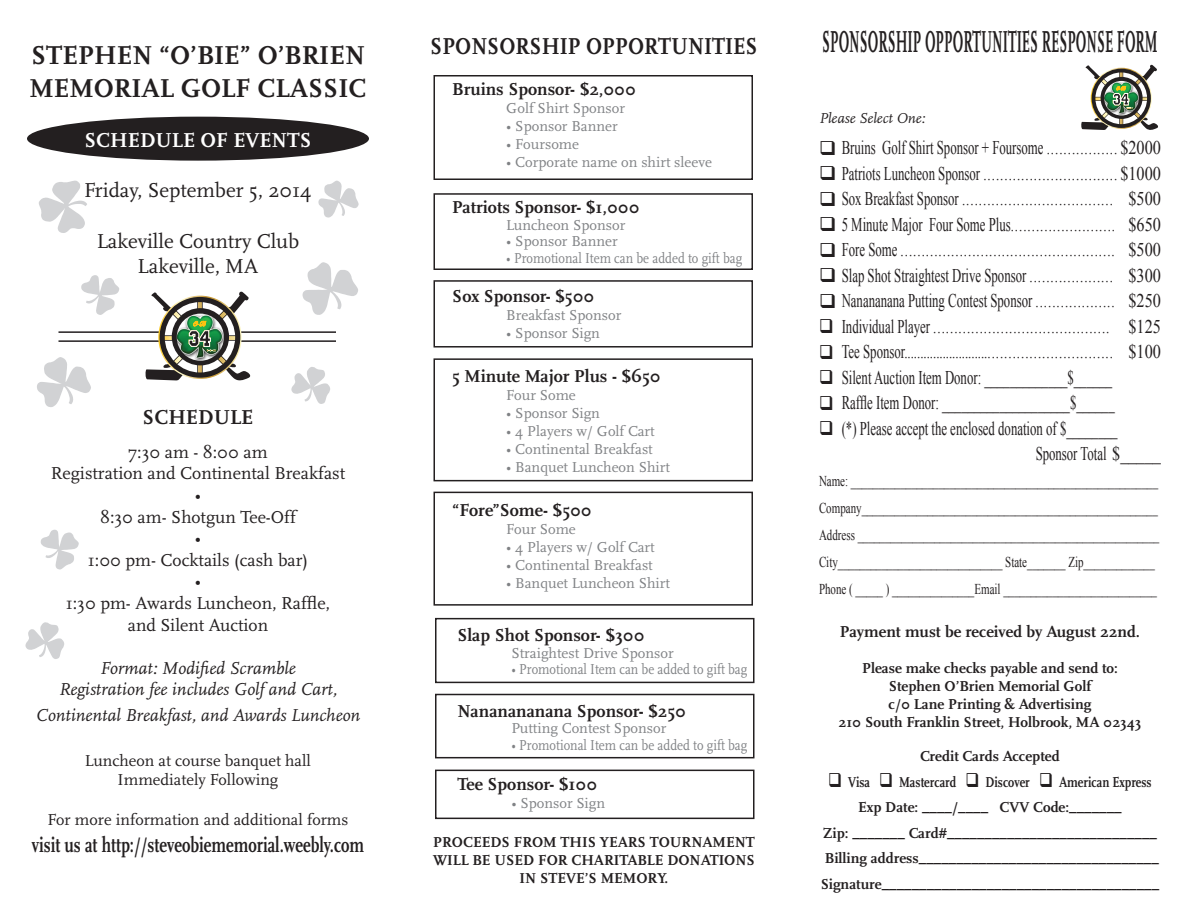
<style>
.page{position:relative;width:1188px;height:918px;background:#fff}
.page>*{position:absolute;margin:0;border:0;box-sizing:border-box;transform-origin:0 0}
.t1{font:700 31.65px "Scala";color:#231f20;scale:.45 1}
.t2{font:700 27px/32.4px "Scala";color:#231f20}
.t3{font:700 24px "Scala";color:#231f20;scale:.9 1}
.t4{font:700 21.9px "Scala";color:#231f20;scale:.75 1}
.t5{font:21px/25.2px "Scala";color:#231f20;text-align:center}
.t6{font:700 21px "Scala";color:#fff}
.t7{font:700 21px "Scala";color:#231f20}
.t8{font:19.35px/25.5px "Times New Roman";color:#231f20;scale:.66 1}
.t9{font:19.35px/25.5px "Times New Roman";color:#231f20;text-align:justify;scale:.84 1}
.t10{font:700 18px "Scala";color:#231f20}
.t11{font:18px/21.6px "Scala";color:#231f20;text-align:center}
.t12{font:italic 18px/21.6px "Scala";color:#231f20;text-align:center}
.t13{font:16.5px/19.8px "Scala";color:#231f20;text-align:center}
.t14{font:700 16.5px "Scala";color:#231f20}
.t15{font:15px "Scala";color:#808285}
.t16{font:15px/27px "Times New Roman";color:#231f20;scale:.73 1}
.t17{font:700 15px/18px "Scala";color:#231f20}
.t18{font:700 15px/25.5px "Scala";color:#231f20;text-align:center;scale:.81 1}
.t19{font:15px "Scala";color:#808285;scale:.86 1}
.t20{font:italic 15px "Scala";color:#231f20}
</style>
<div class="page">
<div style="left:27px;top:117px;width:342px;height:44px;background:#231f20;border-radius:50%"></div>
<div style="left:434px;top:75px;width:319px;height:105px;border:2px solid #231f20"></div>
<hr style="left:58px;top:331px;width:278px;height:2px;background:#231f20">
<hr style="left:58px;top:340px;width:278px;height:2px;background:#231f20">
<svg style="left:291px;top:367px;width:39px;height:37px"></svg>
<svg style="left:37px;top:357px;width:54px;height:50px"></svg>
<svg style="left:39px;top:180px;width:48px;height:53px"></svg>
<svg style="left:318px;top:180px;width:41px;height:38px"></svg>
<svg style="left:81px;top:275px;width:38px;height:40px"></svg>
<svg style="left:303px;top:262px;width:55px;height:53px"></svg>
<svg style="left:41px;top:530px;width:38px;height:40px"></svg>
<svg style="left:25px;top:622px;width:39px;height:37px"></svg>
<div style="left:434px;top:193px;width:319px;height:77px;border:2px solid #231f20"></div>
<div style="left:434px;top:280px;width:319px;height:68px;border:2px solid #231f20"></div>
<div style="left:434px;top:358px;width:319px;height:123px;border:2px solid #231f20"></div>
<div style="left:434px;top:492px;width:319px;height:114px;border:2px solid #231f20"></div>
<div style="left:435px;top:618px;width:319px;height:65px;border:2px solid #231f20"></div>
<div style="left:435px;top:694px;width:319px;height:64px;border:2px solid #231f20"></div>
<div style="left:435px;top:770px;width:319px;height:49px;border:2px solid #231f20"></div>
<img style="left:1081px;top:64px;width:77px;height:66px">
<svg style="left:145px;top:291px;width:108px;height:90px"></svg>
<h2 class="t2" style="left:30px;top:39px;width:337px">Stephen “O’Bie” O’Brien<br>Memo</h2>
<h2 class="t2" style="left:114px;top:72px;width:192px">rial Go lf Classic</h2>
<p class="t6" style="left:84px;top:128px;width:59px">Schedu</p>
<p class="t6" style="left:172px;top:128px;width:138px">le of Events</p>
<p class="t5" style="left:84px;top:178px;width:229px">Friday, September 5, 2014</p>
<p class="t5" style="left:97px;top:229px;width:204px">Lakeville Country Club<br>Lakeville, MA</p>
<p class="t7" style="left:143px;top:405px;width:59px">Schedu</p>
<p class="t7" style="left:230px;top:405px;width:22px">le</p>
<p class="t11" style="left:51px;top:442px;width:296px">7:30 am - 8:00 am<br>Registration and Continental Breakfast •<br>8:30 am- Shotgun Tee-Off<br>•<br>1:00 pm- Cocktails (cash bar)<br>•<br>1:30 pm- Awards Luncheon, Raffle, and Silent Auction</p>
<p class="t12" style="left:59px;top:658px;width:280px">Format: Modified Scramble<br>Registration fee includes Golf and Cart,</p>
<p class="t12" style="left:36px;top:705px;width:326px">Continental Breakfast, and Awards Luncheon</p>
<p class="t13" style="left:85px;top:751px;width:228px">Luncheon at course banquet hall<br>Immediately Following</p>
<p class="t13" style="left:48px;top:810px;width:302px">For more information and additional forms</p>
<p class="t4" style="left:32px;top:832px;width:445px">visit us at http://steveobiememorial.weebly.com</p>
<p class="t3" style="left:430px;top:32px;width:340px">SPONSORSHIP opportunities</p>
<p class="t10" style="left:452px;top:79px;width:185px">Bruins Sponsor- $2,000</p>
<p class="t15" style="left:506px;top:100px;width:120px">Golf Shirt Sponsor</p>
<p class="t15" style="left:506px;top:118px;width:113px">• Sponsor Banner</p>
<p class="t15" style="left:506px;top:136px;width:74px">• Foursome</p>
<p class="t15" style="left:506px;top:154px;width:207px">• Corporate name on shirt sleeve</p>
<p class="t10" style="left:452px;top:197px;width:189px">Patriots Sponsor- $1,000</p>
<p class="t15" style="left:506px;top:217px;width:121px">Luncheon Sponsor</p>
<p class="t15" style="left:506px;top:233px;width:113px">• Sponsor Banner</p>
<p class="t19" style="left:506px;top:250px;width:276px">• Promotional Item can be added to gift bag</p>
<p class="t10" style="left:452px;top:286px;width:144px">Sox Sponsor- $500</p>
<p class="t15" style="left:506px;top:307px;width:117px">Breakfast Sponsor</p>
<p class="t15" style="left:506px;top:325px;width:95px">• Sponsor Sign</p>
<p class="t10" style="left:452px;top:366px;width:210px">5 Minute Major Plus - $650</p>
<p class="t15" style="left:506px;top:387px;width:71px">Four Some</p>
<p class="t15" style="left:506px;top:405px;width:95px">• Sponsor Sign</p>
<p class="t15" style="left:506px;top:423px;width:150px">• 4 Players w/ Golf Cart</p>
<p class="t15" style="left:506px;top:441px;width:148px">• Continental Breakfast</p>
<p class="t15" style="left:506px;top:459px;width:165px">• Banquet Luncheon Shirt</p>
<p class="t10" style="left:452px;top:500px;width:141px">“Fore”Some- $500</p>
<p class="t15" style="left:506px;top:521px;width:71px">Four Some</p>
<p class="t15" style="left:506px;top:539px;width:150px">• 4 Players w/ Golf Cart</p>
<p class="t15" style="left:506px;top:557px;width:148px">• Continental Breakfast</p>
<p class="t15" style="left:506px;top:575px;width:165px">• Banquet Luncheon Shirt</p>
<p class="t10" style="left:457px;top:625px;width:189px">Slap Shot Sponsor- $300</p>
<p class="t15" style="left:511px;top:645px;width:164px">Straightest Drive Sponsor</p>
<p class="t19" style="left:511px;top:661px;width:276px">• Promotional Item can be added to gift bag</p>
<p class="t10" style="left:457px;top:701px;width:230px">Nananananana Sponsor- $250</p>
<p class="t15" style="left:511px;top:720px;width:156px">Putting Contest Sponsor</p>
<p class="t19" style="left:511px;top:737px;width:276px">• Promotional Item can be added to gift bag</p>
<p class="t10" style="left:457px;top:774px;width:141px">Tee Sponsor- $100</p>
<p class="t15" style="left:511px;top:795px;width:95px">• Sponsor Sign</p>
<p class="t17" style="left:433px;top:833px;width:30px">Proceeds</p>
<p class="t17" style="left:514px;top:833px;width:201px">from this years tou rname</p>
<p class="t17" style="left:735px;top:833px;width:22px">nt</p>
<p class="t17" style="left:433px;top:851px;width:73px">will be used</p>
<p class="t17" style="left:520px;top:851px;width:234px;text-indent:19px">for charitab le donations in steve’s memo</p>
<p class="t17" style="left:648px;top:869px;width:22px">ry.</p>
<h1 class="t1" style="left:822px;top:24px;width:747px">SPONSORSHIP OPPORTUNITIES RESPONSE FORM</h1>
<p class="t20" style="left:819px;top:110px;width:108px">Please Select One:</p>
<p class="t8" style="left:819px;top:135px;width:520px">❑ Bruins Golf Shirt Sponsor + Foursome ................. $2000</p>
<p class="t8" style="left:819px;top:160px;width:520px">❑ Patriots Luncheon Sponsor ................................ $1000</p>
<p class="t8" style="left:819px;top:186px;width:447px">❑ Sox Breakfast Sponsor ....................................</p>
<p class="t8" style="left:819px;top:211px;width:450px">❑ 5 Minute Major Four Some Plus.........................</p>
<p class="t8" style="left:819px;top:237px;width:450px">❑ Fore Some ...................................................</p>
<p class="t8" style="left:819px;top:262px;width:447px">❑ Slap Shot Straightest Drive Sponsor ....................</p>
<p class="t8" style="left:819px;top:288px;width:449px">❑ Nanananana Putting Contest Sponsor ...................</p>
<p class="t8" style="left:819px;top:313px;width:442px">❑ Individual Player ..........................................</p>
<p class="t8" style="left:819px;top:339px;width:447px">❑ Tee Sponsor........................................................</p>
<p class="t8" style="left:819px;top:364px;width:446px">❑ Silent Auction Item Donor: _____________$______</p>
<p class="t8" style="left:819px;top:390px;width:450px">❑ Raffle Item Donor: ____________________$______</p>
<p class="t8" style="left:1036px;top:415px;width:191px;text-indent:-217px">❑ (*) Please accept the enclosed donation of $________<br>Sponsor Total $_____</p>
<p class="t9" style="left:1128px;top:186px;width:40px">$500 $650 $500 $300 $250 $125 $100</p>
<p class="t16" style="left:819px;top:468px;width:468px">Name: ________________________________________________________ Company______________________________________________________ Address _______________________________________________________ City______________________________ State_______ Zip_____________ Phone ( _____ ) _______________Email ____________________________</p>
<p class="t14" style="left:840px;top:622px;width:302px">Payment must be received by August 22nd.</p>
<p class="t17" style="left:839px;top:659px;width:304px;text-align:center">Please make checks payable and send to:<br>Stephen O’Brien Memorial Golf<br>c/0 Lane Printing &amp; Advertising<br>210 South Franklin Street, Holbrook, MA 02343</p>
<p class="t17" style="left:920px;top:747px;width:141px">Credit Cards Accepted</p>
<p class="t18" style="left:821px;top:769px;width:420px">❑ Visa ❑ Mastercard ❑ Discover ❑ American Express Exp Date: ____/____ CVV Code:_______<br>Zip: _______ Card#____________________________ Billing address________________________________ Signature_____________________________________</p>
</div>
